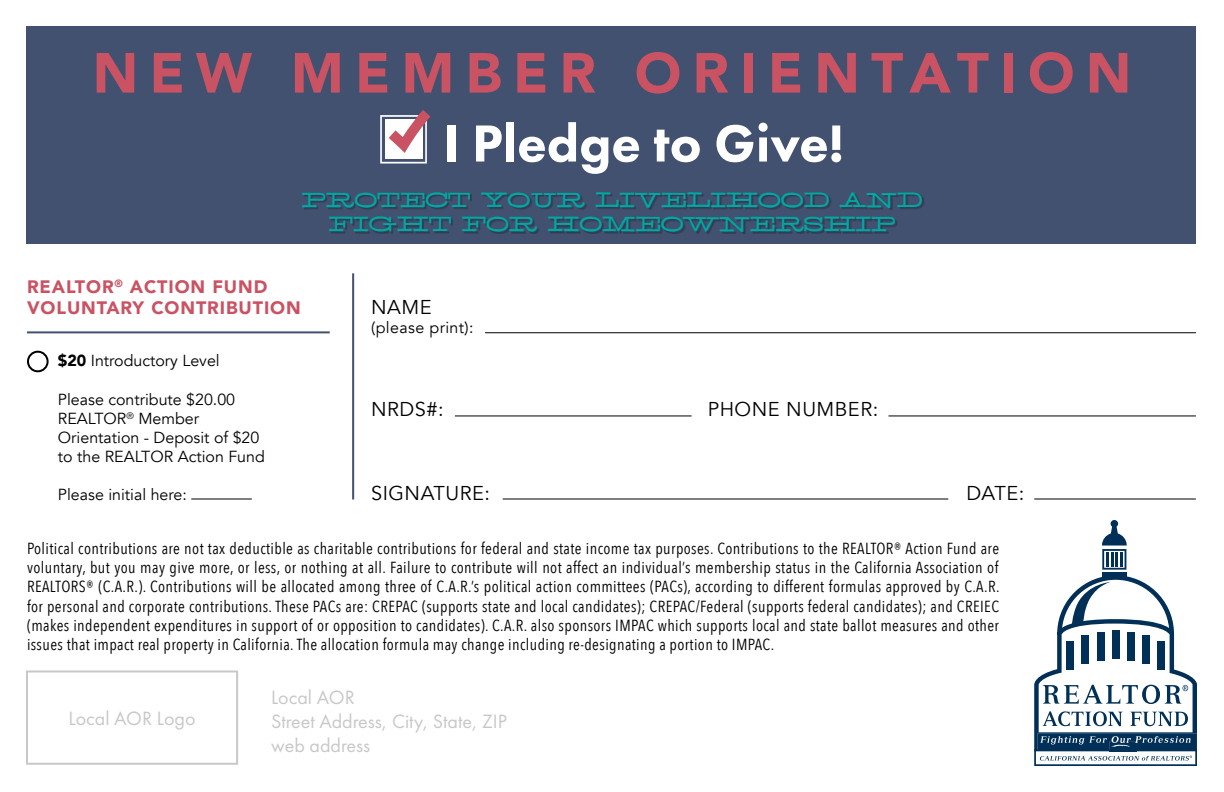
<style>
.page{position:relative;width:1224px;height:792px;background:#fff}
.page>*{position:absolute;margin:0;border:0;box-sizing:border-box;transform-origin:0 0}
.t1{font:900 56px "Avenir";letter-spacing:.2em;color:#c95263}
.t2{font:800 54px "Futura PT";color:#fff}
.t3{font:20px/24px "Futura PT";color:#c7c8ca}
.t4{font:20px/24px "Archive Antique Extended";color:#00a8a2;text-align:center}
.t5{font:20px "Avenir";letter-spacing:.025em;color:#000}
.t6{font:900 18px/21.6px "Avenir";letter-spacing:.05em;color:#c95263}
.t7{font:16px/19.2px "Avenir Next Condensed";letter-spacing:.025em;color:#000;text-align:justify}
.t8{font:16px/19.2px "Avenir";color:#000}
.t9{font:16px "Avenir";letter-spacing:.025em;color:#000}
.s1{font-weight:900}
</style>
<div class="page">
<div style="left:26px;top:670px;width:212px;height:95px;border:2px solid #c7c8ca"></div>
<div style="left:26px;top:26px;width:1170px;height:217px;background:#41516f"></div>
<div style="left:304px;top:194px;width:620px;height:40px;background:#000;opacity:.25"></div>
<hr style="left:455px;top:415px;width:237px;height:1px;background:#000">
<hr style="left:888px;top:415px;width:308px;height:1px;background:#000">
<hr style="left:485px;top:332px;width:711px;height:1px;background:#000">
<hr style="left:1034px;top:498px;width:162px;height:2px;background:#000">
<hr style="left:503px;top:498px;width:445px;height:2px;background:#000">
<svg style="left:380px;top:110px;width:50px;height:54px"></svg>
<svg style="left:1034px;top:520px;width:163px;height:246px"></svg>
<div style="left:27px;top:351px;width:22px;height:21px;border:2px solid #000;border-radius:50%"></div>
<hr style="left:191px;top:498px;width:61px;height:2px;background:#000">
<hr style="left:27px;top:331px;width:303px;height:2px;background:#41516f">
<hr style="left:352px;top:273px;width:2px;height:227px;background:#41516f">
<h1 class="t1" style="left:93px;top:25px;width:1040px">NEW MEMBER ORIENTATION</h1>
<h2 class="t2" style="left:443px;top:110px;width:402px">I Pledge to Give!</h2>
<p class="t4" style="left:302px;top:189px;width:622px">PROTECT YOUR LIVELIHOOD AND<br>FIGHT FOR HOMEOWNERSHIP</p>
<p class="t6" style="left:27px;top:275px;width:275px">REALTOR<sup>®</sup> ACTION FUND<br>VOLUNTARY CONTRIBUTION</p>
<p class="t8" style="left:58px;top:351px;width:163px"><span class="s1">$20</span> Introductory Level</p>
<p class="t8" style="left:58px;top:390px;width:208px">Please contribute $20.00<br>REALTOR<sup>®</sup> Member<br>Orientation - Deposit of $20 to the REALTOR Action Fund</p>
<p class="t8" style="left:58px;top:485px;width:130px">Please initial here:</p>
<p class="t5" style="left:371px;top:295px;width:62px">NAME</p>
<p class="t9" style="left:371px;top:318px;width:104px">(please print):</p>
<p class="t5" style="left:371px;top:398px;width:74px">NRDS#:</p>
<p class="t5" style="left:708px;top:398px;width:172px">PHONE NUMBER:</p>
<p class="t5" style="left:371px;top:481px;width:120px">SIGNATURE:</p>
<p class="t5" style="left:966px;top:481px;width:60px">DATE:</p>
<p class="t7" style="left:27px;top:538px;width:974px">Political contributions are not tax deductible as charitable contributions for federal and state income tax purposes. Contributions to the REALTOR® Action Fund are voluntary, but you may give more, or less, or nothing at all. Failure to contribute will not affect an individual’s membership status in the California Association of REALTORS® (C.A.R.). Contributions will be allocated among three of C.A.R.’s political action committees (PACs), according to different formulas approved by C.A.R. for personal and corporate contributions. These PACs are: CREPAC (supports state and local candidates); CREPAC/Federal (supports federal candidates); and CREIEC (makes independent expenditures in support of or opposition to candidates). C.A.R. also sponsors IMPAC which supports local and state ballot measures and other issues that impact real property in California. The allocation formula may change including re-designating a portion to IMPAC.</p>
<p class="t3" style="left:69px;top:706px;width:128px">Local AOR Logo</p>
<p class="t3" style="left:271px;top:685px;width:237px">Local AOR<br>Street Address, City, State, ZIP web address</p>
</div>
